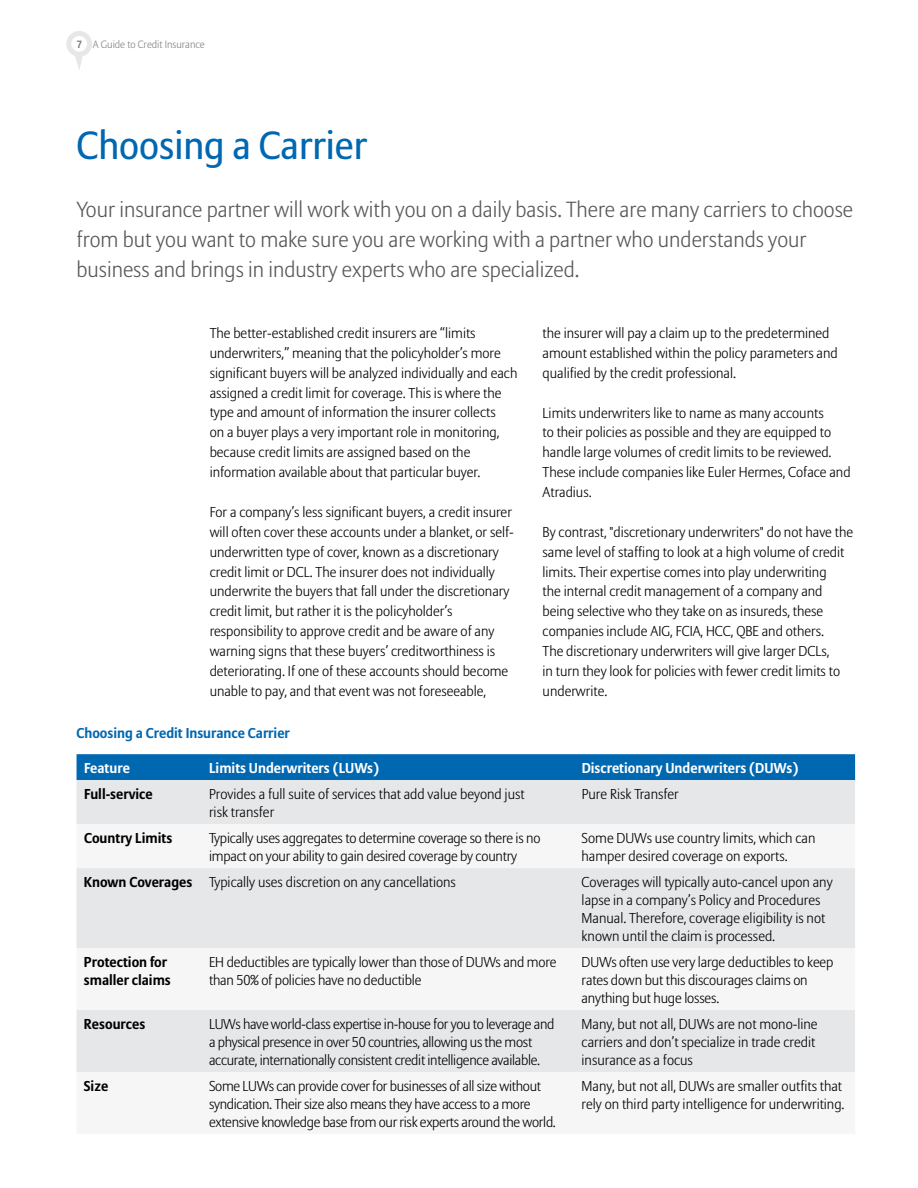
<style>
.page{position:relative;width:918px;height:1188px;background:#fff}
.page>*{position:absolute;margin:0;border:0;box-sizing:border-box;transform-origin:0 0}
.t1{font:39px "Allianz Sans";color:#0067b1}
.t2{font:300 21.75px/29.8px "Allianz Sans";color:#58595b}
.t3{font:300 14.25px/20px "Allianz Sans";color:#000}
.t4{font:300 14.25px/18px "Allianz Sans";letter-spacing:-.02em;color:#000}
.t5{font:700 14.25px/18px "Allianz Sans";color:#000}
.t6{font:700 14.25px "Allianz Sans";color:#fff}
.t7{font:700 14.25px "Allianz Sans";color:#0067b1}
.t8{font:300 10.5px "Allianz Sans";color:#808285}
.s1{font-weight:700}
</style>
<div class="page">
<div style="left:77px;top:754px;width:778px;height:26px;background:#0067b1"></div>
<div style="left:77px;top:780px;width:778px;height:44px;background:#e6e7e8"></div>
<svg style="left:77px;top:868px;width:778px;height:204px;fill:#e6e7e8"></svg>
<svg style="left:66px;top:31px;width:26px;height:39px"></svg>
<p class="t8" style="left:77px;top:38px;width:130px"><span class="s1">7</span> A Guide to Credit Insurance</p>
<h1 class="t1" style="left:77px;top:122px;width:292px">Choosing a Carrier</h1>
<h2 class="t2" style="left:77px;top:196px;width:778px">Your insurance partner will work with you on a daily basis. There are many carriers to choose from but you want to make sure you are working with a partner who understands your business and brings in industry experts who are specialized.</h2>
<p class="t3" style="left:210px;top:324px;width:309px">The better-established credit insurers are “limits underwriters,” meaning that the policyholder’s more significant buyers will be analyzed individually and each assigned a credit limit for coverage. This is where the type and amount of information the insurer collects<br>on a buyer plays a very important role in monitoring, because credit limits are assigned based on the information available about that particular buyer.</p>
<p class="t3" style="left:210px;top:503px;width:306px">For a company’s less significant buyers, a credit insurer will often cover these accounts under a blanket, or self&shy;underwritten type of cover, known as a discretionary credit limit or DCL. The insurer does not individually underwrite the buyers that fall under the discretionary credit limit, but rather it is the policyholder’s responsibility to approve credit and be aware of any warning signs that these buyers’ creditworthiness is deteriorating. If one of these accounts should become unable to pay, and that event was not foreseeable,</p>
<p class="t7" style="left:76px;top:724px;width:215px">Choosing a Credit Insurance Carrier</p>
<p class="t3" style="left:543px;top:324px;width:297px">the insurer will pay a claim up to the predetermined amount established within the policy parameters and qualified by the credit professional.</p>
<p class="t3" style="left:543px;top:403px;width:310px">Limits underwriters like to name as many accounts<br>to their policies as possible and they are equipped to handle large volumes of credit limits to be reviewed.<br>These include companies like Euler Hermes, Coface and Atradius.</p>
<p class="t3" style="left:543px;top:522px;width:312px">By contrast, "discretionary underwriters" do not have the same level of staffing to look at a high volume of credit limits. Their expertise comes into play underwriting<br>the internal credit management of a company and being selective who they take on as insureds, these companies include AIG, FCIA, HCC, QBE and others.<br>The discretionary underwriters will give larger DCLs,<br>in turn they look for policies with fewer credit limits to underwrite.</p>
<p class="t6" style="left:84px;top:759px;width:47px">Feature</p>
<p class="t6" style="left:209px;top:759px;width:172px">Limits Underwriters (LUWs)</p>
<p class="t6" style="left:582px;top:759px;width:218px">Discretionary Underwriters (DUWs)</p>
<p class="t5" style="left:84px;top:785px;width:70px">Full-service</p>
<p class="t3" style="left:209px;top:785px;width:317px;line-height:18px">Provides a full suite of services that add value beyond just risk transfer</p>
<p class="t3" style="left:582px;top:784px;width:99px">Pure Risk Transfer</p>
<p class="t5" style="left:84px;top:829px;width:90px">Country Limits</p>
<p class="t3" style="left:209px;top:829px;width:333px;line-height:18px">Typically uses aggregates to determine coverage so there is no impact on your ability to gain desired coverage by country</p>
<p class="t3" style="left:582px;top:829px;width:235px;line-height:18px">Some DUWs use country limits, which can hamper desired coverage on exports.</p>
<p class="t3" style="left:84px;top:872px;width:373px"><span class="s1">Known Coverages</span> Typically uses discretion on any cancellations</p>
<p class="t3" style="left:582px;top:873px;width:253px;line-height:18px">Coverages will typically auto-cancel upon any lapse in a company’s Policy and Procedures Manual. Therefore, coverage eligibility is not known until the claim is processed.</p>
<p class="t5" style="left:84px;top:953px;width:88px">Protection for smaller claims</p>
<p class="t3" style="left:209px;top:953px;width:349px;line-height:18px">EH deductibles are typically lower than those of DUWs and more than 50% of policies have no deductible</p>
<p class="t3" style="left:582px;top:953px;width:253px;line-height:18px">DUWs often use very large deductibles to keep rates down but this discourages claims on anything but huge losses.</p>
<p class="t5" style="left:84px;top:1015px;width:63px">Resources</p>
<p class="t4" style="left:209px;top:1015px;width:347px">LUWs have world-class expertise in-house for you to leverage and a physical presence in over 50 countries, allowing us the most accurate, internationally consistent credit intelligence available.</p>
<p class="t3" style="left:582px;top:1015px;width:238px;line-height:18px">Many, but not all, DUWs are not mono-line carriers and don’t specialize in trade credit insurance as a focus</p>
<p class="t5" style="left:84px;top:1077px;width:26px">Size</p>
<p class="t4" style="left:209px;top:1077px;width:348px">Some LUWs can provide cover for businesses of all size without syndication. Their size also means they have access to a more extensive knowledge base from our risk experts around the world.</p>
<p class="t3" style="left:582px;top:1077px;width:264px;line-height:18px">Many, but not all, DUWs are smaller outfits that rely on third party intelligence for underwriting.</p>
</div>
